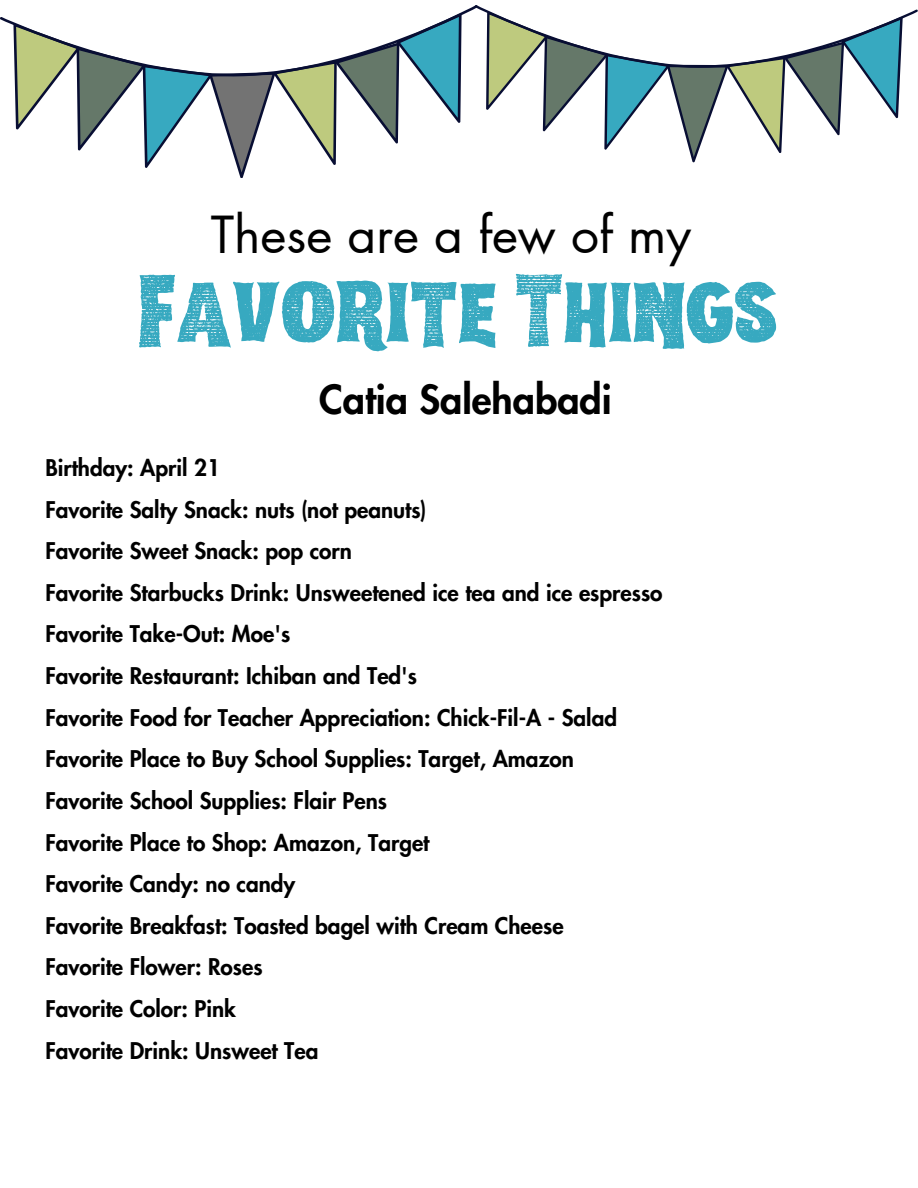
<style>
.page{position:relative;width:918px;height:1188px;background:#fff}
.page>*{position:absolute;margin:0;border:0;box-sizing:border-box;transform-origin:0 0}
.t1{font:90.75px "Hell Print Rough";color:#37a9c0}
.t2{font:49.95px "Futura LT Pro";color:#000}
.t3{font:800 39.3px "Futura LT Pro";color:#000}
.t4{font:800 22.5px "Futura LT Pro";color:#000}
</style>
<div class="page">
<svg style="left:0;top:5px;width:918px;height:173px"></svg>
<p class="t2" style="left:211px;top:212px;width:482px">These are a few of my</p>
<p class="t1" style="left:139px;top:274px;width:641px">Favorite Things</p>
<p class="t3" style="left:319px;top:381px;width:294px">Catia Salehabadi</p>
<p class="t4" style="left:45px;top:457px;width:176px">Birthday: April 21</p>
<p class="t4" style="left:45px;top:499px;width:383px">Favorite Salty Snack: nuts (not peanuts)</p>
<p class="t4" style="left:45px;top:541px;width:308px">Favorite Sweet Snack: pop corn</p>
<p class="t4" style="left:45px;top:582px;width:619px">Favorite Starbucks Drink: Unsweetened ice tea and ice espresso</p>
<p class="t4" style="left:45px;top:624px;width:246px">Favorite Take-Out: Moe's</p>
<p class="t4" style="left:45px;top:666px;width:373px">Favorite Restaurant: Ichiban and Ted's</p>
<p class="t4" style="left:45px;top:707px;width:573px">Favorite Food for Teacher Appreciation: Chick-Fil-A - Salad</p>
<p class="t4" style="left:45px;top:749px;width:530px">Favorite Place to Buy School Supplies: Target, Amazon</p>
<p class="t4" style="left:45px;top:790px;width:343px">Favorite School Supplies: Flair Pens</p>
<p class="t4" style="left:45px;top:832px;width:386px">Favorite Place to Shop: Amazon, Target</p>
<p class="t4" style="left:45px;top:874px;width:251px">Favorite Candy: no candy</p>
<p class="t4" style="left:45px;top:915px;width:520px">Favorite Breakfast: Toasted bagel with Cream Cheese</p>
<p class="t4" style="left:45px;top:957px;width:219px">Favorite Flower: Roses</p>
<p class="t4" style="left:45px;top:999px;width:192px">Favorite Color: Pink</p>
<p class="t4" style="left:45px;top:1040px;width:274px">Favorite Drink: Unsweet Tea</p>
</div>
